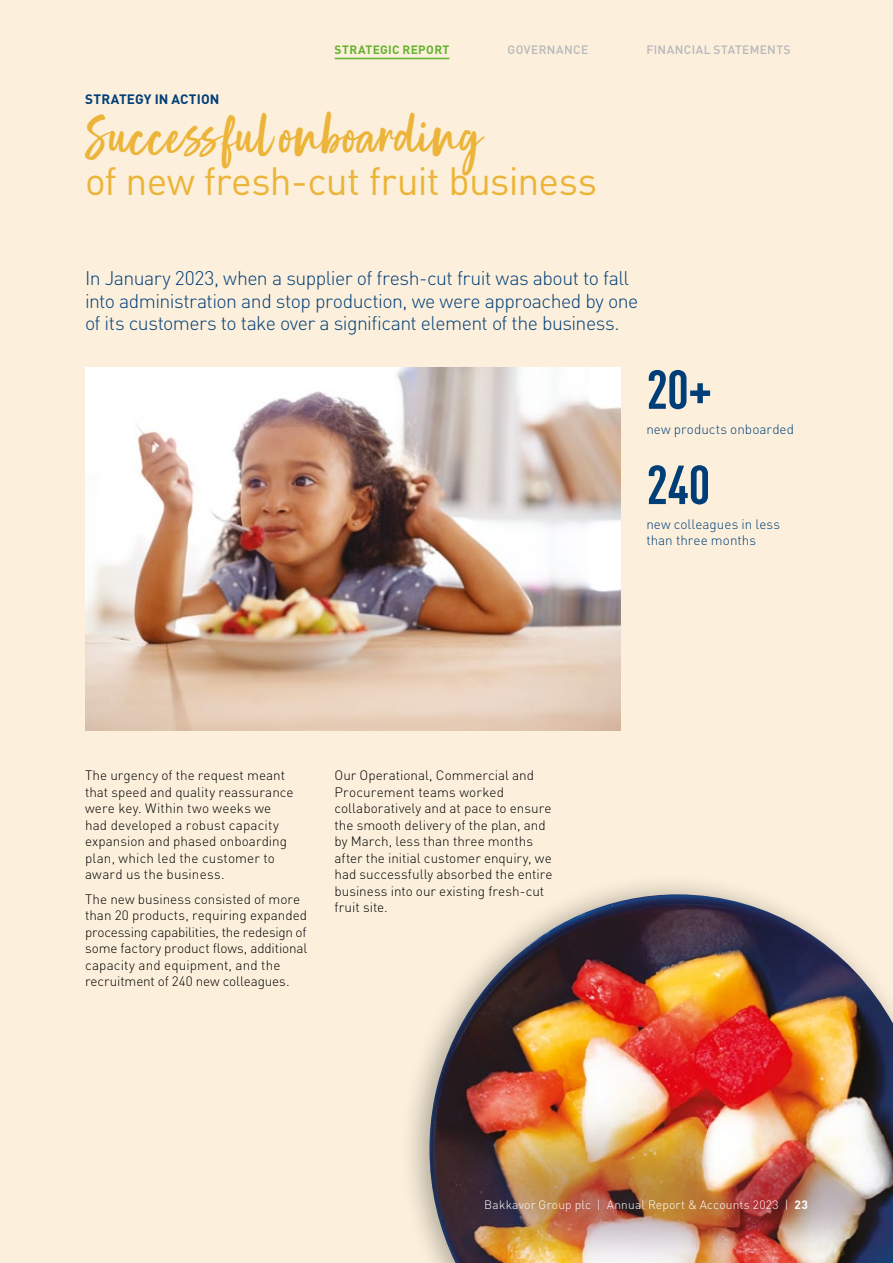
<style>
.page{position:relative;width:893px;height:1263px;background:#fcf0dc}
.page>*{position:absolute;margin:0;border:0;box-sizing:border-box;transform-origin:0 0}
.t1{font:700 condensed 54px "DIN Pro";color:#003e78}
.t2{font:39px "DIN Pro";letter-spacing:-.02em;color:#ecb439}
.t3{font:39px "Good Slient Night";letter-spacing:.01em;color:#ecb439}
.t4{font:300 19.5px/22.5px "DIN Pro";letter-spacing:-.025em;color:#003e78}
.t5{font:300 13.5px/16.5px "DIN Pro";color:#000}
.t6{font:300 13.5px/16.5px "DIN Pro";color:#003e78}
.t7{font:700 13.5px "DIN Pro";letter-spacing:.01em;color:#003e78}
.t8{font:300 12px "DIN Pro";letter-spacing:.015em;color:#fff}
.t9{font:500 12px "DIN Pro";letter-spacing:.03em;color:#b6b6bb}
.t10{font:700 12px "DIN Pro";letter-spacing:.03em;color:#65b32e}
.s1{font-weight:700}
</style>
<div class="page">
<div style="left:400px;top:872px;width:493px;height:391px;background:#000;opacity:.3"></div>
<img style="left:429px;top:894px;width:464px;height:369px">
<img style="left:85px;top:368px;width:536px;height:362px">
<hr style="left:335px;top:58px;width:114px;height:1px;background:#65b32e">
<p class="t7" style="left:85px;top:88px;width:136px">STRATEGY IN ACTION</p>
<p class="t10" style="left:335px;top:40px;width:116px">STRATEGIC REPORT</p>
<p class="t9" style="left:508px;top:40px;width:82px">GOVERNANCE</p>
<p class="t9" style="left:646px;top:40px;width:146px">FINANCIAL STATEMENTS</p>
<h2 class="t3" style="left:85px;top:117px;width:399px">Successful onboarding</h2>
<h2 class="t2" style="left:85px;top:151px;width:514px">of new fresh-cut fruit business</h2>
<h3 class="t4" style="left:85px;top:265px;width:555px">In January 2023, when a supplier of fresh-cut fruit was about to fall into administration and stop production, we were approached by one of its customers to take over a significant element of the business.</h3>
<h1 class="t1" style="left:646px;top:350px;width:68px">20+</h1>
<p class="t6" style="left:646px;top:420px;width:149px">new products onboarded</p>
<h1 class="t1" style="left:646px;top:445px;width:65px">240</h1>
<p class="t6" style="left:646px;top:515px;width:135px">new colleagues in less than three months</p>
<p class="t5" style="left:85px;top:766px;width:210px">The urgency of the request meant that speed and quality reassurance were key. Within two weeks we had developed a robust capacity expansion and phased onboarding plan, which led the customer to award us the business.</p>
<p class="t5" style="left:85px;top:890px;width:224px">The new business consisted of more than 20 products, requiring expanded processing capabilities, the redesign of some factory product flows, additional capacity and equipment, and the recruitment of 240 new colleagues.</p>
<p class="t5" style="left:334px;top:766px;width:219px">Our Operational, Commercial and<br>Procurement teams worked collaboratively and at pace to ensure the smooth delivery of the plan, and by March, less than three months after the initial customer enquiry, we had successfully absorbed the entire business into our existing fresh-cut fruit site.</p>
<p class="t8" style="left:484px;top:1196px;width:325px">Bakkavor Group plc | Annual Report &amp; Accounts 2023 | <span class="s1">23</span></p>
</div>
